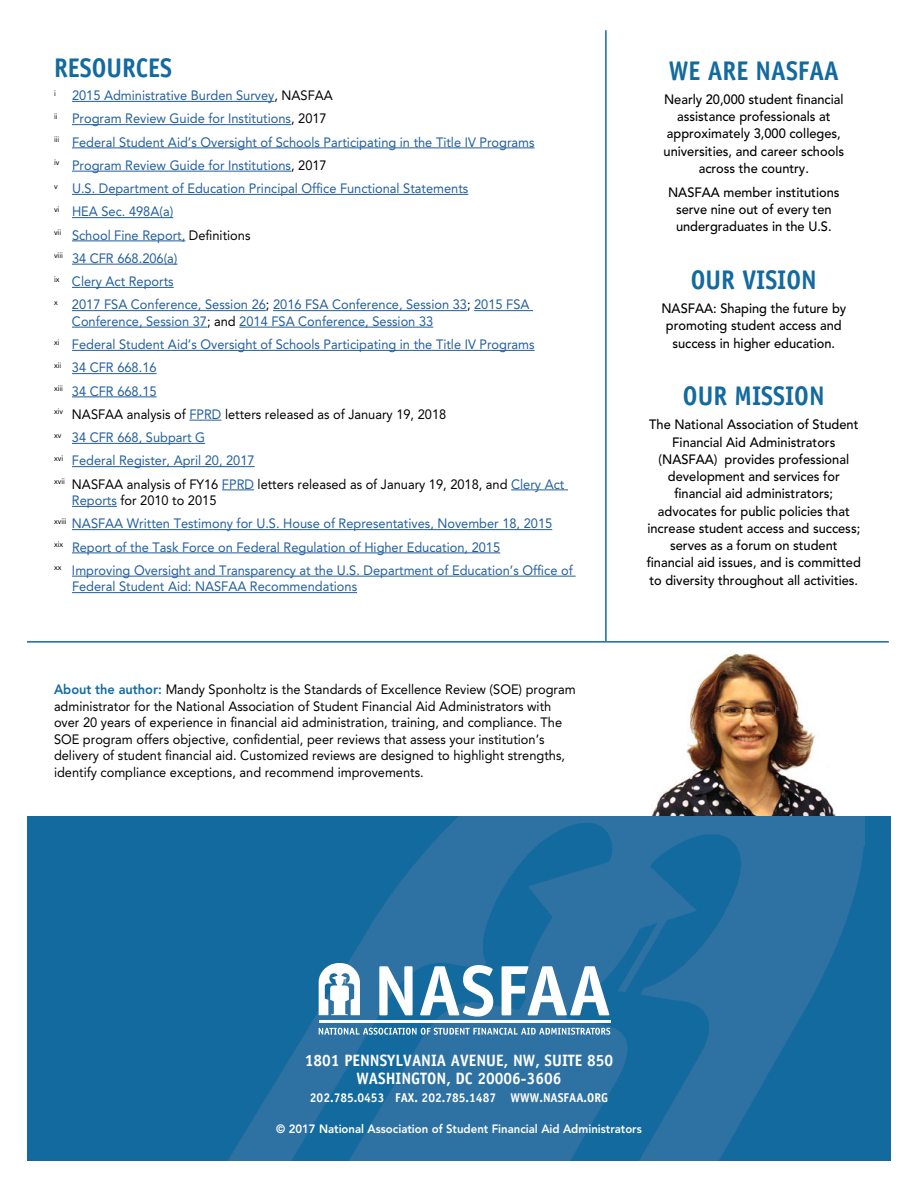
<style>
.page{position:relative;width:918px;height:1188px;background:#fff}
.page>*{position:absolute;margin:0;border:0;box-sizing:border-box;transform-origin:0 0}
.t1{font:700 27px "Officina Sans Std";color:#136a9f;scale:.92 1}
.t2{font:700 16.5px/18px "Officina Sans Std";color:#fff;text-align:center;scale:.95 1}
.t3{font:13.5px/23.2px "Avenir LT Std";color:#215e9e;scale:.95 1}
.t4{font:500 13.5px/17.2px "Avenir LT Std";color:#000;text-align:center;scale:.95 1}
.t5{font:13.5px/16.5px "Avenir LT Std";color:#000;scale:.95 1}
.t6{font:700 12.75px "Officina Sans Std";color:#fff;scale:.95 1}
.t7{font:800 12px "Avenir LT Std";color:#fff;scale:.95 1}
.s1{color:#000}
.s2{font-weight:800;color:#136a9f}
</style>
<div class="page">
<img style="left:652px;top:654px;width:184px;height:162px">
<hr style="left:72px;top:101px;width:202px;height:1px;background:#215e9e">
<hr style="left:72px;top:124px;width:219px;height:1px;background:#215e9e">
<hr style="left:72px;top:148px;width:463px;height:1px;background:#215e9e">
<hr style="left:72px;top:171px;width:219px;height:1px;background:#215e9e">
<hr style="left:72px;top:194px;width:396px;height:1px;background:#215e9e">
<hr style="left:72px;top:217px;width:101px;height:1px;background:#215e9e">
<hr style="left:72px;top:241px;width:113px;height:1px;background:#215e9e">
<hr style="left:72px;top:264px;width:106px;height:1px;background:#215e9e">
<hr style="left:72px;top:287px;width:102px;height:1px;background:#215e9e">
<hr style="left:72px;top:310px;width:194px;height:1px;background:#215e9e">
<hr style="left:273px;top:310px;width:194px;height:1px;background:#215e9e">
<hr style="left:474px;top:310px;width:59px;height:1px;background:#215e9e">
<hr style="left:72px;top:327px;width:135px;height:1px;background:#215e9e">
<hr style="left:239px;top:327px;width:194px;height:1px;background:#215e9e">
<hr style="left:72px;top:350px;width:463px;height:1px;background:#215e9e">
<hr style="left:72px;top:373px;width:85px;height:1px;background:#215e9e">
<hr style="left:72px;top:397px;width:85px;height:1px;background:#215e9e">
<hr style="left:189px;top:420px;width:32px;height:1px;background:#215e9e">
<hr style="left:72px;top:443px;width:133px;height:1px;background:#215e9e">
<hr style="left:72px;top:466px;width:183px;height:1px;background:#215e9e">
<hr style="left:222px;top:490px;width:32px;height:1px;background:#215e9e">
<hr style="left:511px;top:490px;width:57px;height:1px;background:#215e9e">
<hr style="left:72px;top:506px;width:45px;height:1px;background:#215e9e">
<hr style="left:72px;top:529px;width:480px;height:1px;background:#215e9e">
<hr style="left:72px;top:553px;width:428px;height:1px;background:#215e9e">
<hr style="left:72px;top:576px;width:504px;height:1px;background:#215e9e">
<hr style="left:72px;top:592px;width:285px;height:1px;background:#215e9e">
<div style="left:27px;top:816px;width:864px;height:345px;background:#136a9f"></div>
<img style="left:228px;top:816px;width:636px;height:345px">
<svg style="left:379px;top:966px;width:34px;height:49px"></svg>
<svg style="left:420px;top:965px;width:73px;height:52px"></svg>
<svg style="left:502px;top:966px;width:107px;height:49px;background:#8db4ce"></svg>
<svg style="left:319px;top:1028px;width:291px;height:7px;background:#81abc9"></svg>
<svg style="left:319px;top:963px;width:41px;height:52px;background:#bfd5e3"></svg>
<hr style="left:319px;top:1021px;width:291px;height:2px;background:#fff">
<hr style="left:605px;top:30px;width:2px;height:611px;background:#136a9f">
<hr style="left:27px;top:641px;width:862px;height:2px;background:#136a9f">
<h1 class="t1" style="left:54px;top:51px;width:130px">RESOURCES</h1>
<p class="t3" style="left:54px;top:84px;width:507px"><sup>i</sup> 2015 Administrative Burden Survey<span class="s1">, NASFAA<br></span><sup>ii</sup> Program Review Guide for Institutions<span class="s1">, 2017<br></span><sup>iii</sup> Federal Student Aid’s Oversight of Schools Participating in the Title IV Programs <sup>iv</sup> Program Review Guide for Institutions<span class="s1">, 2017<br></span><sup>v</sup> U.S. Department of Education Principal Office Functional Statements<br><sup>vi</sup> HEA Sec. 498A(a)<br><sup>vii</sup> School Fine Report, <span class="s1">Definitions<br></span><sup>viii</sup> 34 CFR 668.206(a)<br><sup>ix</sup> Clery Act Reports<br><sup>x</sup> 2017 FSA Conference, Session 26<span class="s1">;</span> 2016 FSA Conference, Session 33<span class="s1">;</span> 2015 FSA</p>
<p class="t3" style="left:54px;top:310px;width:539px;text-indent:18px">Conference, Session 37<span class="s1">; and</span> 2014 FSA Conference, Session 33<br><sup>xi</sup> Federal Student Aid’s Oversight of Schools Participating in the Title IV Programs<br><sup>xii</sup> 34 CFR 668.16<br><sup>xiii</sup> 34 CFR 668.15<br><sup>xiv</sup> <span class="s1">NASFAA analysis of</span> FPRD <span class="s1">letters released as of January 19, 2018<br></span><sup>xv</sup> 34 CFR 668, Subpart G<br><sup>xvi</sup> Federal Register, April 20, 2017<br><sup>xvii</sup> <span class="s1">NASFAA analysis of FY16</span> FPRD <span class="s1">letters released as of January 19, 2018, and</span> Clery Act</p>
<p class="t3" style="left:54px;top:489px;width:548px;text-indent:18px">Reports <span class="s1">for 2010 to 2015<br></span><sup>xviii</sup> NASFAA Written Testimony for U.S. House of Representatives, November 18, 2015<br><sup>xix</sup> Report of the Task Force on Federal Regulation of Higher Education, 2015<br><sup>xx</sup> Improving Oversight and Transparency at the U.S. Department of Education’s Office of</p>
<p class="t3" style="left:72px;top:575px;width:302px">Federal Student Aid: NASFAA Recommendations</p>
<p class="t5" style="left:54px;top:681px;width:551px"><span class="s2">About the author:</span> Mandy Sponholtz is the Standards of Excellence Review (SOE) program administrator for the National Association of Student Financial Aid Administrators with over 20 years of experience in financial aid administration, training, and compliance. The SOE program offers objective, confidential, peer reviews that assess your institution’s delivery of student financial aid. Customized reviews are designed to highlight strengths, identify compliance exceptions, and recommend improvements.</p>
<h1 class="t1" style="left:669px;top:54px;width:187px">WE ARE NASFAA</h1>
<p class="t4" style="left:664px;top:91px;width:192px">Nearly 20,000 student financial assistance professionals at approximately 3,000 colleges, universities, and career schools across the country.</p>
<p class="t4" style="left:668px;top:184px;width:182px">NASFAA member institutions serve nine out of every ten undergraduates in the U.S.</p>
<h1 class="t1" style="left:691px;top:263px;width:139px">OUR VISION</h1>
<p class="t4" style="left:661px;top:300px;width:196px">NASFAA: Shaping the future by promoting student access and success in higher education.</p>
<h1 class="t1" style="left:683px;top:379px;width:156px">OUR MISSION</h1>
<p class="t4" style="left:647px;top:416px;width:227px">The National Association of Student Financial Aid Administrators (NASFAA) provides professional development and services for financial aid administrators; advocates for public policies that increase student access and success; serves as a forum on student financial aid issues, and is committed to diversity throughout all activities.</p>
<p class="t2" style="left:305px;top:1052px;width:326px">1801 PENNSYLVANIA AVENUE, NW, SUITE 850<br>WASHINGTON, DC 20006-3606</p>
<p class="t6" style="left:310px;top:1090px;width:315px">202.785.0453 FAX. 202.785.1487 WWW.NASFAA.ORG</p>
<p class="t7" style="left:276px;top:1122px;width:386px">© 2017 National Association of Student Financial Aid Administrators</p>
</div>
